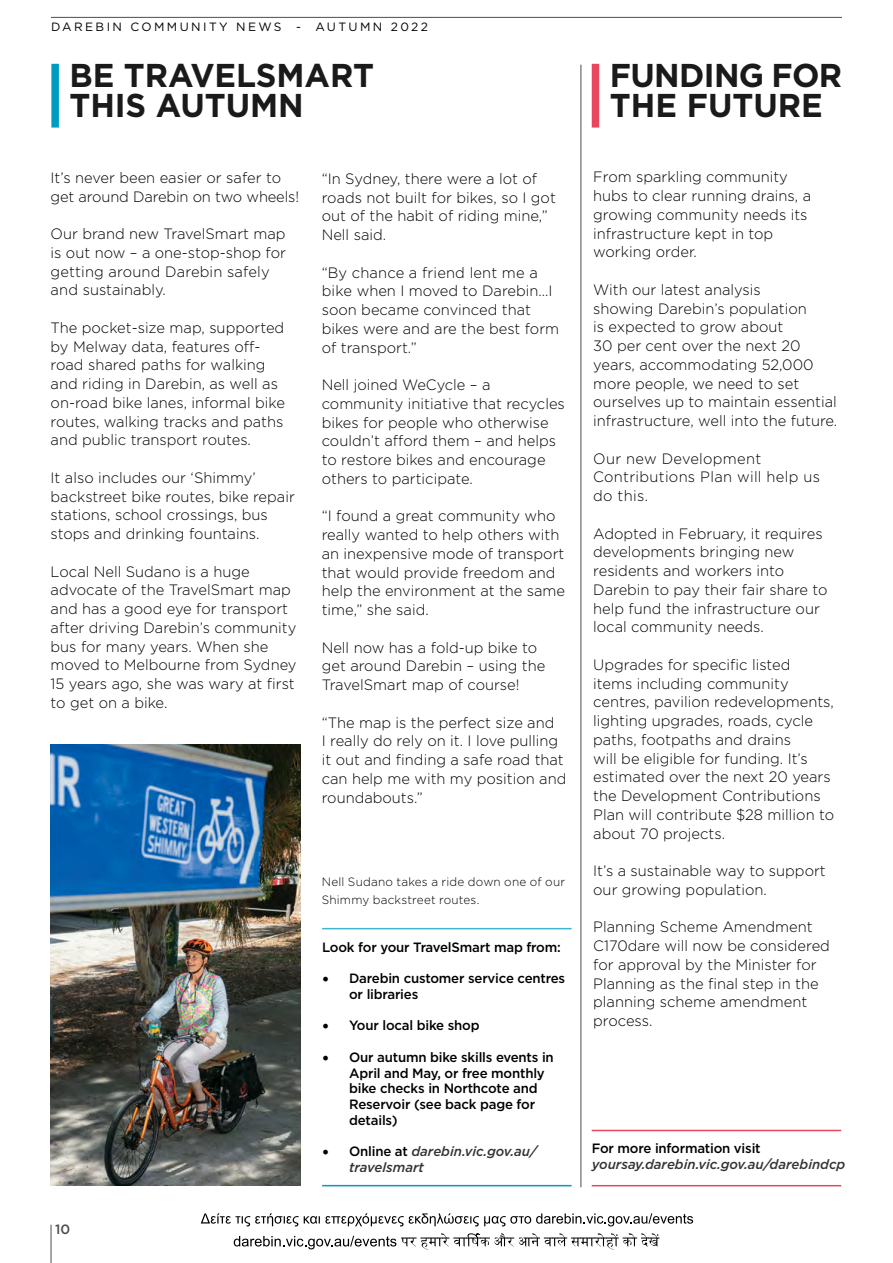
<style>
.page{position:relative;width:893px;height:1263px;background:#fff}
.page>*{position:absolute;margin:0;border:0;box-sizing:border-box;transform-origin:0 0}
.t1{font:700 33px/30px "Gotham";letter-spacing:-.005em;color:#1a1a1a}
.t2{font:300 15px/18.8px "Gotham";color:#000}
.t3{font:300 15px/18.8px "Gotham";letter-spacing:.02em;color:#000}
.t4{font:500 13.5px/15.8px "Gotham";letter-spacing:-.015em;color:#000}
.t5{font:italic 500 13.5px/15.8px "Gotham";color:#333}
.t6{font:500 13.5px "Gotham";color:#4d4d4d}
.t7{font:300 12px/18px "Gotham";letter-spacing:.015em;color:#000}
.t8{font:12px "Gotham";letter-spacing:.2em;color:#000}
.s1{font-family:"Minion Pro";font-weight:400;font-size:18px}
.s2{font-family:"Minion Pro";font-weight:400;font-style:normal;font-size:18px;color:#000}
.s3{font-style:normal;color:#000}
</style>
<div class="page">
<hr style="left:51px;top:17px;width:791px;height:1px;background:#4d4d4d">
<hr style="left:51px;top:1225px;width:1px;height:38px;background:#4d4d4d">
<svg style="left:201px;top:1213px;width:492px;height:13px"></svg>
<svg style="left:234px;top:1233px;width:426px;height:17px"></svg>
<hr style="left:322px;top:928px;width:250px;height:1px;background:#40b4d0">
<hr style="left:322px;top:1185px;width:250px;height:1px;background:#009bc0">
<div style="left:51px;top:64px;width:8px;height:64px;background:#009bc0"></div>
<div style="left:592px;top:64px;width:7px;height:64px;background:#e7465d"></div>
<hr style="left:581px;top:65px;width:1px;height:1122px;background:#4d4d4d">
<img style="left:51px;top:745px;width:249px;height:441px">
<hr style="left:592px;top:1130px;width:249px;height:1px;background:#e7465d">
<hr style="left:592px;top:1185px;width:249px;height:1px;background:#e7465d">
<p class="t8" style="left:51px;top:19px;width:378px">DAREBIN COMMUNITY NEWS - AUTUMN 2022</p>
<h1 class="t1" style="left:70px;top:60px;width:306px">BE TRAVELSMART<br>THIS AUTUMN</h1>
<h1 class="t1" style="left:610px;top:60px;width:234px">FUNDING FOR<br>THE FUTURE</h1>
<p class="t2" style="left:51px;top:168px;width:250px">It’s never been easier or safer to get around Darebin on two wheels!</p>
<p class="t2" style="left:51px;top:224px;width:237px">Our brand new TravelSmart map is out now – a one-stop-shop for getting around Darebin safely and sustainably.</p>
<p class="t2" style="left:51px;top:318px;width:236px">The pocket-size map, supported by Melway data, features off&shy;road shared paths for walking and riding in Darebin, as well as on-road bike lanes, informal bike routes, walking tracks and paths and public transport routes.</p>
<p class="t2" style="left:51px;top:468px;width:246px">It also includes our ‘Shimmy’ backstreet bike routes, bike repair stations, school crossings, bus stops and drinking fountains.</p>
<p class="t2" style="left:51px;top:562px;width:247px">Local Nell Sudano is a huge advocate of the TravelSmart map and has a good eye for transport after driving Darebin’s community bus for many years. When she moved to Melbourne from Sydney<br>15 years ago, she was wary at first to get on a bike.</p>
<p class="t2" style="left:322px;top:169px;width:236px">“In Sydney, there were a lot of roads not built for bikes, so I got out of the habit of riding mine,”<br>Nell said.</p>
<p class="t2" style="left:322px;top:262px;width:239px">“By chance a friend lent me a bike when I moved to Darebin…I soon became convinced that bikes were and are the best form of transport.”</p>
<p class="t2" style="left:322px;top:375px;width:245px">Nell joined WeCycle – a community initiative that recycles bikes for people who otherwise couldn’t afford them – and helps to restore bikes and encourage others to participate.</p>
<p class="t2" style="left:322px;top:506px;width:245px">“I found a great community who really wanted to help others with an inexpensive mode of transport that would provide freedom and help the environment at the same time,” she said.</p>
<p class="t2" style="left:322px;top:637px;width:225px">Nell now has a fold-up bike to get around Darebin – using the<br>TravelSmart map of course!</p>
<p class="t2" style="left:322px;top:712px;width:246px">“The map is the perfect size and<br>I really do rely on it. I love pulling it out and finding a safe road that can help me with my position and roundabouts.”</p>
<p class="t6" style="left:55px;top:1220px;width:17px">10</p>
<p class="t7" style="left:322px;top:873px;width:245px">Nell Sudano takes a ride down one of our<br>Shimmy backstreet routes.</p>
<p class="t4" style="left:322px;top:939px;width:240px">Look for your TravelSmart map from:</p>
<p class="t4" style="left:349px;top:970px;width:218px;text-indent:-27px"><span class="s1">•</span> Darebin customer service centres or libraries</p>
<p class="t4" style="left:322px;top:1017px;width:159px"><span class="s1">•</span> Your local bike shop</p>
<p class="t4" style="left:349px;top:1049px;width:206px;text-indent:-27px"><span class="s1">•</span> Our autumn bike skills events in<br>April and May, or free monthly bike checks in Northcote and<br>Reservoir (see back page for details)</p>
<p class="t5" style="left:349px;top:1143px;width:189px;text-indent:-27px"><span class="s2">•</span> <span class="s3">Online at</span> darebin.vic.gov.au/ travelsmart</p>
<p class="t2" style="left:593px;top:167px;width:219px">From sparkling community hubs to clear running drains, a growing community needs its infrastructure kept in top working order.</p>
<p class="t2" style="left:593px;top:280px;width:246px">With our latest analysis<br>showing Darebin’s population<br>is expected to grow about<br>30 per cent over the next 20 years, accommodating 52,000 more people, we need to set ourselves up to maintain essential infrastructure, well into the future.</p>
<p class="t3" style="left:593px;top:448px;width:228px">Our new Development<br>Contributions Plan will help us do this.</p>
<p class="t2" style="left:593px;top:523px;width:236px">Adopted in February, it requires developments bringing new residents and workers into<br>Darebin to pay their fair share to help fund the infrastructure our local community needs.</p>
<p class="t2" style="left:593px;top:655px;width:242px">Upgrades for specific listed<br>items including community centres, pavilion redevelopments, lighting upgrades, roads, cycle paths, footpaths and drains<br>will be eligible for funding. It’s estimated over the next 20 years the Development Contributions<br>Plan will contribute $28 million to about 70 projects.</p>
<p class="t2" style="left:593px;top:861px;width:234px">It’s a sustainable way to support our growing population.</p>
<p class="t2" style="left:593px;top:917px;width:238px">Planning Scheme Amendment<br>C170dare will now be considered for approval by the Minister for<br>Planning as the final step in the planning scheme amendment process.</p>
<p class="t4" style="left:592px;top:1140px;width:170px">For more information visit</p>
<p class="t5" style="left:592px;top:1156px;width:255px">yoursay.darebin.vic.gov.au/darebindcp</p>
</div>
